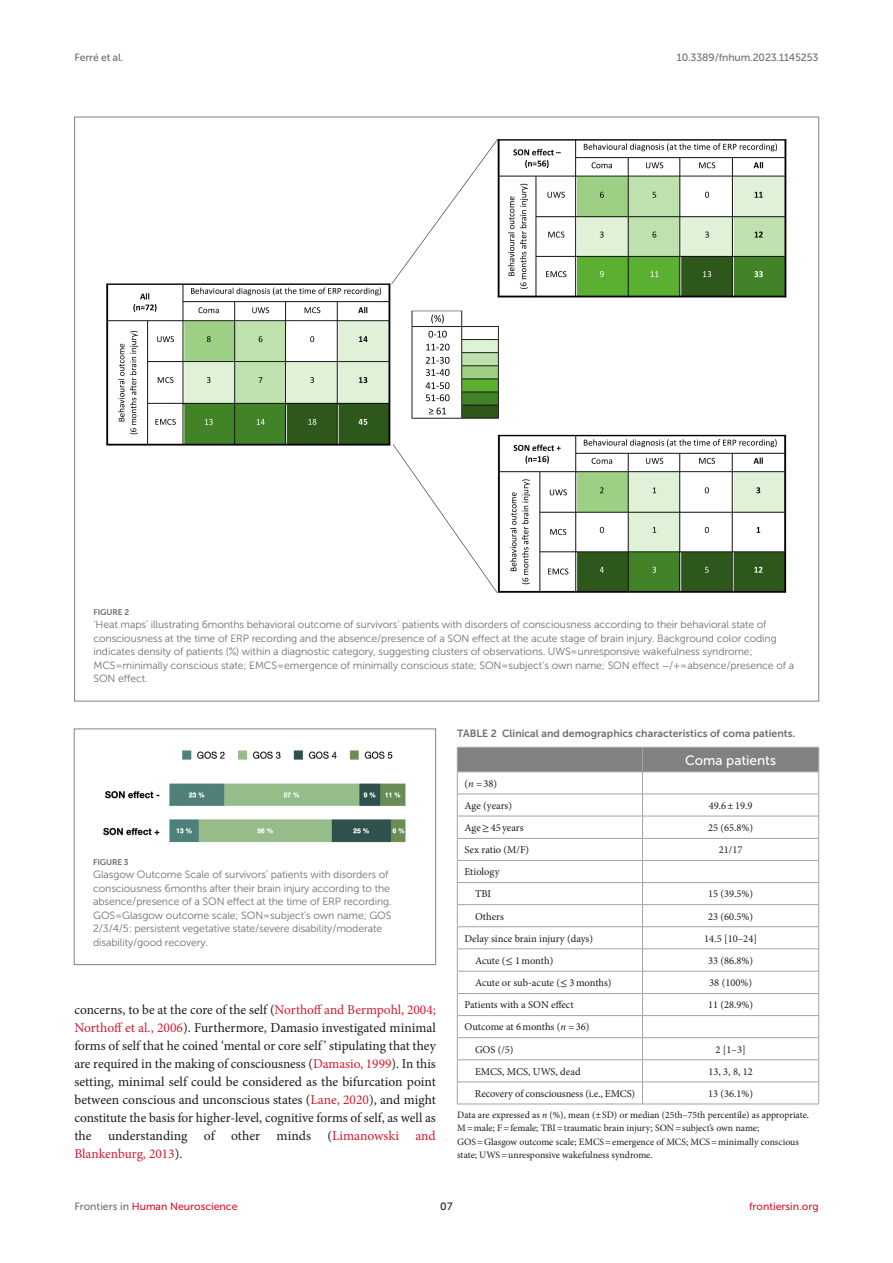
<style>
.page{position:relative;width:893px;height:1263px;background:#fff}
.page>*{position:absolute;margin:0;border:0;box-sizing:border-box;transform-origin:0 0}
.TEXT{font:13.5px/18px "Minion Pro";letter-spacing:-.005em;color:#1b1c1b;text-align:justify}
.TB_CH{font:13.5px "Museo Sans 500";color:#fff}
.FIG_LEG{font:10.5px/13.5px "Museo Sans 300";letter-spacing:-.01em;color:#706f70}
.TB_TX{font:10.5px "Minion Pro";color:#1b1c1b}
.TT{font:10.5px "Museo Sans 700";color:#706f70}
.t1{font:10.5px "Museo Sans 500";color:#d51a2c}
.t2{font:10.5px "Museo Sans 500";letter-spacing:-.015em;color:#706f70}
.t3{font:10.5px "Museo Sans 500";color:#1b1c1b}
.TFN{font:9.75px/13.5px "Minion Pro";color:#1b1c1b}
.FIG_HD{font:8.25px "Museo Sans 700";letter-spacing:-.01em;color:#706f70}
.s1{font-family:"STIX General"}
.s2{color:#d51a2c}
.s3{font-style:italic}
.s4{color:#706f70}
</style>
<div class="page">
<img style="left:106px;top:138px;width:681px;height:456px">
<img style="left:103px;top:750px;width:303px;height:93px">
<div style="left:74px;top:729px;width:362px;height:236px;border:1px solid #808285"></div>
<hr style="left:642px;top:1104px;width:177px;height:1px;background:#a2a3a3">
<hr style="left:457px;top:1104px;width:185px;height:1px;background:#a2a3a3">
<svg style="left:457px;top:747px;width:362px;height:357px"></svg>
<hr style="left:457px;top:794px;width:185px;height:1px;background:#a2a3a3">
<p class="t2" style="left:74px;top:51px;width:50px">Ferré et al.</p>
<p class="t2" style="left:677px;top:51px;width:143px">10.3389/fnhum.2023.1145253</p>
<p class="FIG_HD" style="left:94px;top:607px;width:37px">FIGURE 2</p>
<p class="FIG_LEG" style="left:94px;top:618px;width:702px">‘Heat maps’ illustrating 6 months behavioral outcome of survivors’ patients with disorders of consciousness according to their behavioral state of consciousness at the time of ERP recording and the absence/presence of a SON effect at the acute stage of brain injury. Background color coding indicates density of patients (%) within a diagnostic category, suggesting clusters of observations. UWS = unresponsive wakefulness syndrome;<br>MCS = minimally conscious state; EMCS = emergence of minimally conscious state; SON = subject’s own name; SON effect <span class="s1">−</span>/+ = absence/presence of a SON effect.</p>
<p class="FIG_HD" style="left:93px;top:857px;width:37px">FIGURE 3</p>
<p class="FIG_LEG" style="left:93px;top:868px;width:300px">Glasgow Outcome Scale of survivors’ patients with disorders of consciousness 6 months after their brain injury according to the absence/presence of a SON effect at the time of ERP recording.<br>GOS = Glasgow outcome scale; SON = subject’s own name; GOS 2/3/4/5: persistent vegetative state/severe disability/moderate disability/good recovery.</p>
<p class="TEXT" style="left:74px;top:1001px;width:363px">concerns, to be at the core of the self (<span class="s2">Northoff and Bermpohl, 2004; Northoff et al., 2006</span>). Furthermore, Damasio investigated minimal forms of self that he coined ‘mental or core self ’ stipulating that they are required in the making of consciousness (<span class="s2">Damasio, 1999</span>). In this setting, minimal self could be considered as the bifurcation point between conscious and unconscious states (<span class="s2">Lane, 2020</span>), and might constitute the basis for higher-level, cognitive forms of self, as well as the understanding of other minds (<span class="s2">Limanowski and Blankenburg, 2013</span>).</p>
<p class="TT" style="left:457px;top:727px;width:340px">TABLE 2 Clinical and demographics characteristics of coma patients.</p>
<p class="TB_CH" style="left:685px;top:752px;width:93px">Coma patients</p>
<p class="TB_TX" style="left:464px;top:776px;width:34px">(<span class="s3">n</span> =38)</p>
<p class="TB_TX" style="left:464px;top:798px;width:49px">Age (years)</p>
<p class="TB_TX" style="left:709px;top:798px;width:45px">49.6±19.9</p>
<p class="TB_TX" style="left:464px;top:821px;width:61px">Age<span class="s1">≥</span>45 years</p>
<p class="TB_TX" style="left:708px;top:820px;width:47px">25 (65.8%)</p>
<p class="TB_TX" style="left:464px;top:843px;width:66px">Sex ratio (M/F)</p>
<p class="TB_TX" style="left:719px;top:843px;width:25px">21/17</p>
<p class="TB_TX" style="left:464px;top:865px;width:37px">Etiology</p>
<p class="TB_TX" style="left:475px;top:887px;width:18px">TBI</p>
<p class="TB_TX" style="left:708px;top:887px;width:47px">15 (39.5%)</p>
<p class="TB_TX" style="left:475px;top:909px;width:30px">Others</p>
<p class="TB_TX" style="left:708px;top:909px;width:47px">23 (60.5%)</p>
<p class="TB_TX" style="left:464px;top:931px;width:130px">Delay since brain injury (days)</p>
<p class="TB_TX" style="left:704px;top:931px;width:54px">14.5 [10–24]</p>
<p class="TB_TX" style="left:475px;top:953px;width:80px">Acute (<span class="s1">≤</span> 1month)</p>
<p class="TB_TX" style="left:708px;top:953px;width:47px">33 (86.8%)</p>
<p class="TB_TX" style="left:475px;top:976px;width:138px">Acute or sub-acute (<span class="s1">≤</span> 3months)</p>
<p class="TB_TX" style="left:709px;top:976px;width:44px">38 (100%)</p>
<p class="TB_TX" style="left:464px;top:998px;width:111px">Patients with a SON effect</p>
<p class="TB_TX" style="left:708px;top:998px;width:47px">11 (28.9%)</p>
<p class="TB_TX" style="left:464px;top:1020px;width:126px">Outcome at 6months (<span class="s3">n</span> =36)</p>
<p class="TB_TX" style="left:475px;top:1042px;width:40px">GOS (/5)</p>
<p class="TB_TX" style="left:715px;top:1042px;width:32px">2 [1–3]</p>
<p class="TB_TX" style="left:475px;top:1064px;width:107px">EMCS, MCS, UWS, dead</p>
<p class="TB_TX" style="left:708px;top:1064px;width:46px">13, 3, 8, 12</p>
<p class="TB_TX" style="left:475px;top:1086px;width:162px">Recovery of consciousness (i.e., EMCS)</p>
<p class="TB_TX" style="left:708px;top:1086px;width:47px">13 (36.1%)</p>
<p class="TFN" style="left:457px;top:1108px;width:353px">Data are expressed as <span class="s3">n</span> (%), mean (±SD) or median (25th–75th percentile) as appropriate.</p>
<p class="TFN" style="left:457px;top:1121px;width:343px">M=male; F=female; TBI=traumatic brain injury; SON=subject’s own name;<br>GOS=Glasgow outcome scale; EMCS=emergence of MCS; MCS=minimally conscious state; UWS=unresponsive wakefulness syndrome.</p>
<p class="t1" style="left:74px;top:1200px;width:165px"><span class="s4">Frontiers in</span> Human Neuroscience</p>
<p class="t3" style="left:440px;top:1200px;width:14px">07</p>
<p class="t1" style="left:749px;top:1200px;width:71px">frontiersin.org</p>
</div>
